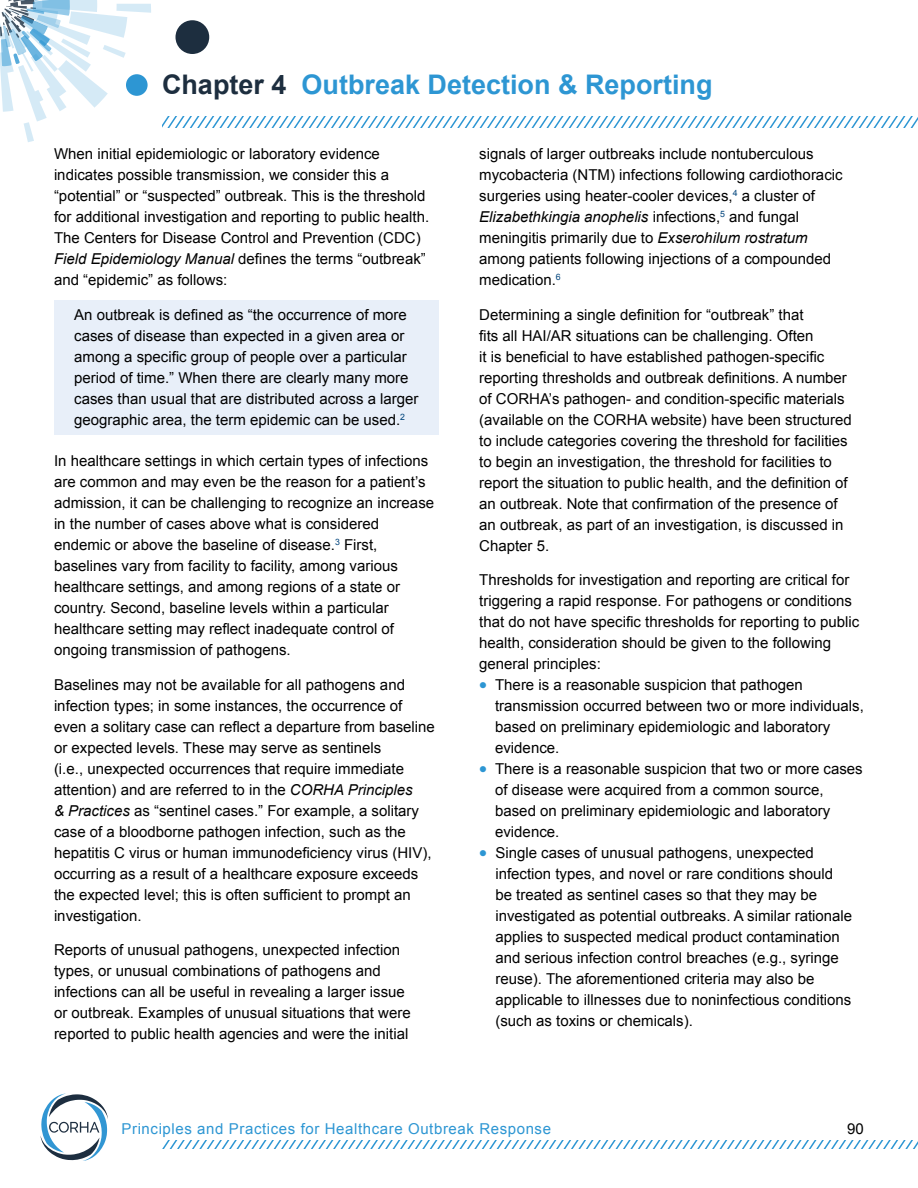
<style>
.page{position:relative;width:918px;height:1188px;background:#fff}
.page>*{position:absolute;margin:0;border:0;box-sizing:border-box;transform-origin:0 0}
.t1{font:700 27px "Arial";color:#2d96d3}
.Body_Copy_10_14_space_after{font:15px/21px "Arial";color:#000}
.Body_Copy_10_14_no_space{font:15px/21px "Arial";color:#000}
.Indent__1875_Special_Callout{font:15px/21px "Arial";color:#000}
.t2{font:15px "Arial";letter-spacing:.04em;color:#2d96d3}
.s1{color:#1d2e3f}
.s2{font-style:italic}
.s3{color:#2d96d3}
</style>
<div class="page">
<svg style="left:0;top:0;width:151px;height:142px"></svg>
<div style="left:176px;top:20px;width:33px;height:34px;background:#1d2e3f;border-radius:50%"></div>
<div style="left:126px;top:74px;width:22px;height:22px;background:#2d96d3;border-radius:50%"></div>
<svg style="left:162px;top:116px;width:756px;height:11px"></svg>
<svg style="left:162px;top:1141px;width:756px;height:8px"></svg>
<svg style="left:40px;top:1094px;width:68px;height:67px"></svg>
<div style="left:54px;top:300px;width:385px;height:135px;background:#e8eff9"></div>
<h1 class="t1" style="left:162px;top:67px;width:552px"><span class="s1">Chapter 4</span> Outbreak Detection &amp; Reporting</h1>
<p class="Body_Copy_10_14_space_after" style="left:54px;top:144px;width:374px">When initial epidemiologic or laboratory evidence indicates possible transmission, we consider this a “potential” or “suspected” outbreak. This is the threshold for additional investigation and reporting to public health.<br>The Centers for Disease Control and Prevention (CDC)<br><span class="s2">Field Epidemiology Manual</span> defines the terms “outbreak” and “epidemic” as follows:</p>
<p class="Indent__1875_Special_Callout" style="left:74px;top:304px;width:346px">An outbreak is defined as “the occurrence of more cases of disease than expected in a given area or among a specific group of people over a particular period of time.” When there are clearly many more cases than usual that are distributed across a larger geographic area, the term epidemic can be used. <sup>2</sup></p>
<p class="Body_Copy_10_14_space_after" style="left:54px;top:451px;width:382px">In healthcare settings in which certain types of infections are common and may even be the reason for a patient’s admission, it can be challenging to recognize an increase in the number of cases above what is considered endemic or above the baseline of disease. <sup>3</sup> First, baselines vary from facility to facility, among various healthcare settings, and among regions of a state or country. Second, baseline levels within a particular healthcare setting may reflect inadequate control of ongoing transmission of pathogens.</p>
<p class="Body_Copy_10_14_space_after" style="left:54px;top:674px;width:382px">Baselines may not be available for all pathogens and infection types; in some instances, the occurrence of even a solitary case can reflect a departure from baseline or expected levels. These may serve as sentinels<br>(i. e. , unexpected occurrences that require immediate attention) and are referred to in the <span class="s2">CORHA Principles<br>&amp; Practices</span> as “sentinel cases.” For example, a solitary case of a bloodborne pathogen infection, such as the hepatitis C virus or human immunodeficiency virus (HIV), occurring as a result of a healthcare exposure exceeds the expected level; this is often sufficient to prompt an investigation.</p>
<p class="Body_Copy_10_14_space_after" style="left:54px;top:940px;width:358px">Reports of unusual pathogens, unexpected infection types, or unusual combinations of pathogens and infections can all be useful in revealing a larger issue or outbreak. Examples of unusual situations that were reported to public health agencies and were the initial</p>
<p class="Body_Copy_10_14_space_after" style="left:479px;top:144px;width:365px">signals of larger outbreaks include nontuberculous mycobacteria (NTM) infections following cardiothoracic surgeries using heater-cooler devices,<sup>4</sup> a cluster of <span class="s2">Elizabethkingia anophelis</span> infections,<sup>5</sup> and fungal meningitis primarily due to <span class="s2">Exserohilum rostratum </span>among patients following injections of a compounded medication. <sup>6</sup></p>
<p class="Body_Copy_10_14_space_after" style="left:479px;top:304px;width:374px">Determining a single definition for “outbreak” that<br>fits all HAI/AR situations can be challenging. Often<br>it is beneficial to have established pathogen-specific reporting thresholds and outbreak definitions. A number of CORHA’s pathogen- and condition-specific materials (available on the CORHA website) have been structured to include categories covering the threshold for facilities to begin an investigation, the threshold for facilities to report the situation to public health, and the definition of an outbreak. Note that confirmation of the presence of an outbreak, as part of an investigation, is discussed in Chapter 5.</p>
<p class="Body_Copy_10_14_no_space" style="left:479px;top:570px;width:382px">Thresholds for investigation and reporting are critical for triggering a rapid response. For pathogens or conditions that do not have specific thresholds for reporting to public health, consideration should be given to the following general principles:</p>
<p class="Body_Copy_10_14_no_space" style="left:495px;top:675px;width:370px;text-indent:-16px"><span class="s3">●</span> There is a reasonable suspicion that pathogen transmission occurred between two or more individuals, based on preliminary epidemiologic and laboratory evidence.</p>
<p class="Body_Copy_10_14_no_space" style="left:495px;top:759px;width:369px;text-indent:-16px"><span class="s3">●</span> There is a reasonable suspicion that two or more cases of disease were acquired from a common source, based on preliminary epidemiologic and laboratory evidence.</p>
<p class="Body_Copy_10_14_no_space" style="left:495px;top:843px;width:358px;text-indent:-16px"><span class="s3">●</span> Single cases of unusual pathogens, unexpected infection types, and novel or rare conditions should be treated as sentinel cases so that they may be investigated as potential outbreaks. A similar rationale applies to suspected medical product contamination and serious infection control breaches (e.g. , syringe reuse). The aforementioned criteria may also be applicable to illnesses due to noninfectious conditions (such as toxins or chemicals).</p>
<p class="t2" style="left:122px;top:1118px;width:431px">Principles and Practices for Healthcare Outbreak Response</p>
<p class="Body_Copy_10_14_space_after" style="left:847px;top:1118px;width:18px">90</p>
</div>
